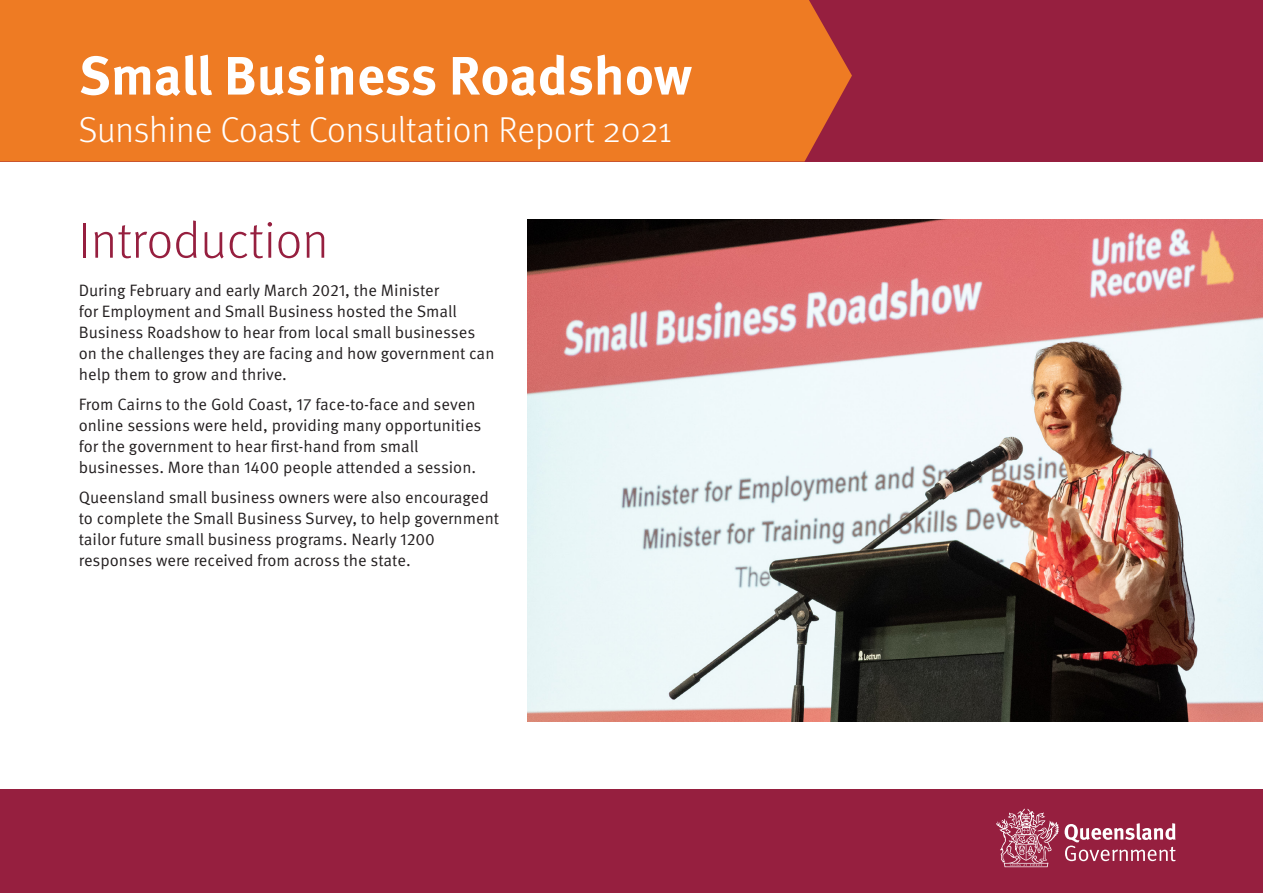
<style>
.page{position:relative;width:1263px;height:893px;background:#fff}
.page>*{position:absolute;margin:0;border:0;box-sizing:border-box;transform-origin:0 0}
.t1{font:700 54px "Meta Pro";letter-spacing:-.005em;color:#fff}
.t2{font:300 51px "Meta Pro";color:#961f3f}
.t3{font:300 36px "Meta Pro";letter-spacing:-.005em;color:#fff}
.t4{font:16.5px/21px "Meta Pro Norm";color:#231f20}
</style>
<div class="page">
<img style="left:527px;top:219px;width:736px;height:502px">
<div style="left:0;top:0;width:1263px;height:162px;background:#961f3f"></div>
<div style="left:0;top:0;width:852px;height:162px;background:#ee7b23"></div>
<div style="left:0;top:790px;width:1263px;height:103px;background:#961f3f"></div>
<svg style="left:996px;top:809px;width:180px;height:58px"></svg>
<p class="t1" style="left:79px;top:34px;width:615px">Small Business Roadshow</p>
<p class="t3" style="left:79px;top:104px;width:595px">Sunshine Coast Consultation Report 2021</p>
<p class="t2" style="left:79px;top:203px;width:251px">Introduction</p>
<p class="t4" style="left:79px;top:278px;width:417px">During February and early March 2021, the Minister<br>for Employment and Small Business hosted the Small Business Roadshow to hear from local small businesses on the challenges they are facing and how government can help them to grow and thrive.</p>
<p class="t4" style="left:79px;top:392px;width:404px">From Cairns to the Gold Coast, 17 face-to-face and seven online sessions were held, providing many opportunities for the government to hear first-hand from small businesses. More than 1400 people attended a session.</p>
<p class="t4" style="left:79px;top:485px;width:422px">Queensland small business owners were also encouraged to complete the Small Business Survey, to help government tailor future small business programs. Nearly 1200 responses were received from across the state.</p>
</div>
